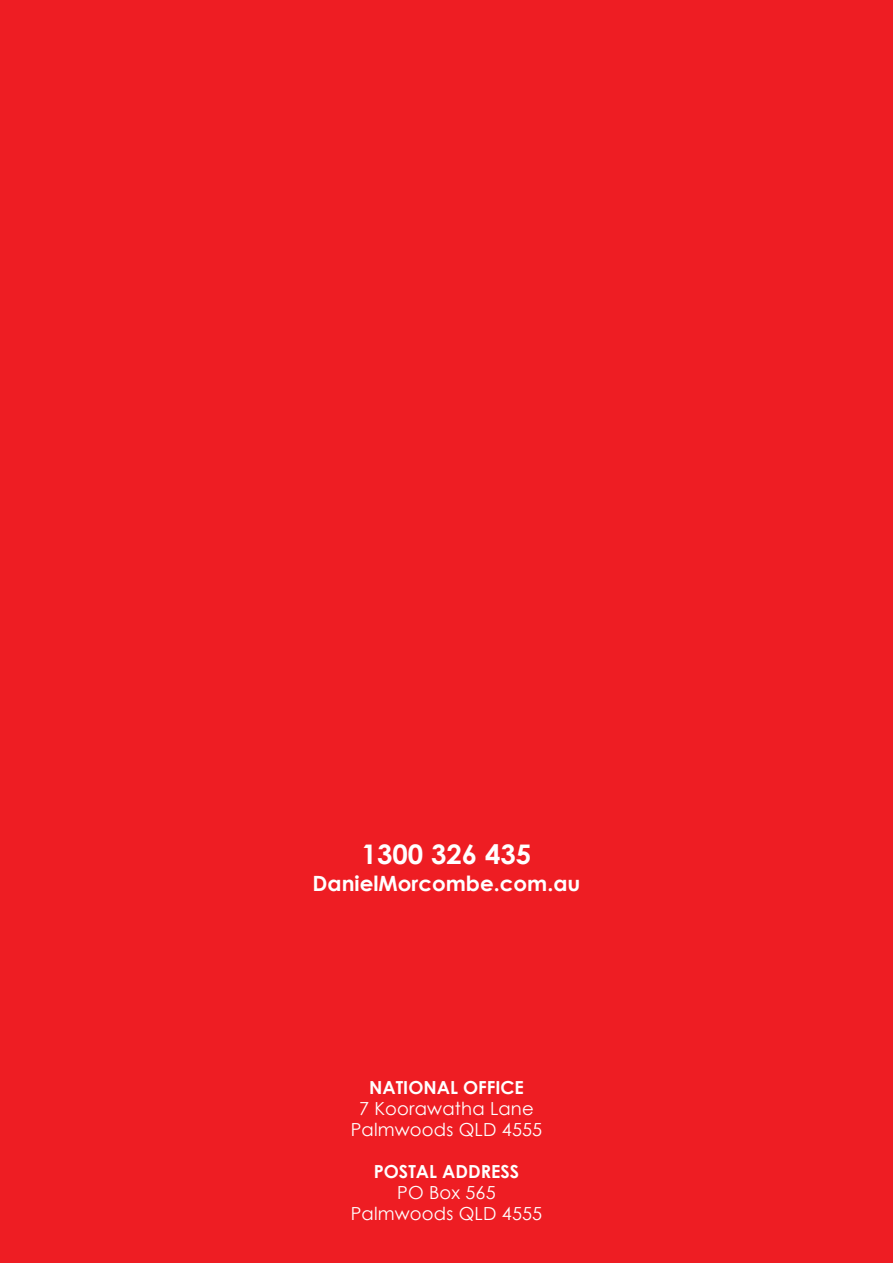
<style>
.page{position:relative;width:893px;height:1263px;background:#ee1d23}
.page>*{position:absolute;margin:0;border:0;box-sizing:border-box;transform-origin:0 0}
.t1{font:700 27px "Century Gothic";color:#fff}
.t2{font:700 21px "Century Gothic";color:#fff}
.t3{font:18px/21px "Century Gothic";letter-spacing:.01em;color:#fff;text-align:center}
.t4{font:700 18px "Century Gothic";color:#fff}
</style>
<div class="page">
<h1 class="t1" style="left:362px;top:833px;width:171px">1300 326 435</h1>
<p class="t2" style="left:313px;top:867px;width:269px">DanielMorcombe.com.au</p>
<p class="t4" style="left:369px;top:1074px;width:156px">NATIONAL OFFICE</p>
<p class="t3" style="left:351px;top:1098px;width:193px">7 Koorawatha Lane<br>Palmwoods QLD 4555</p>
<p class="t4" style="left:374px;top:1158px;width:147px">POSTAL ADDRESS</p>
<p class="t3" style="left:351px;top:1182px;width:193px">PO Box 565<br>Palmwoods QLD 4555</p>
</div>
